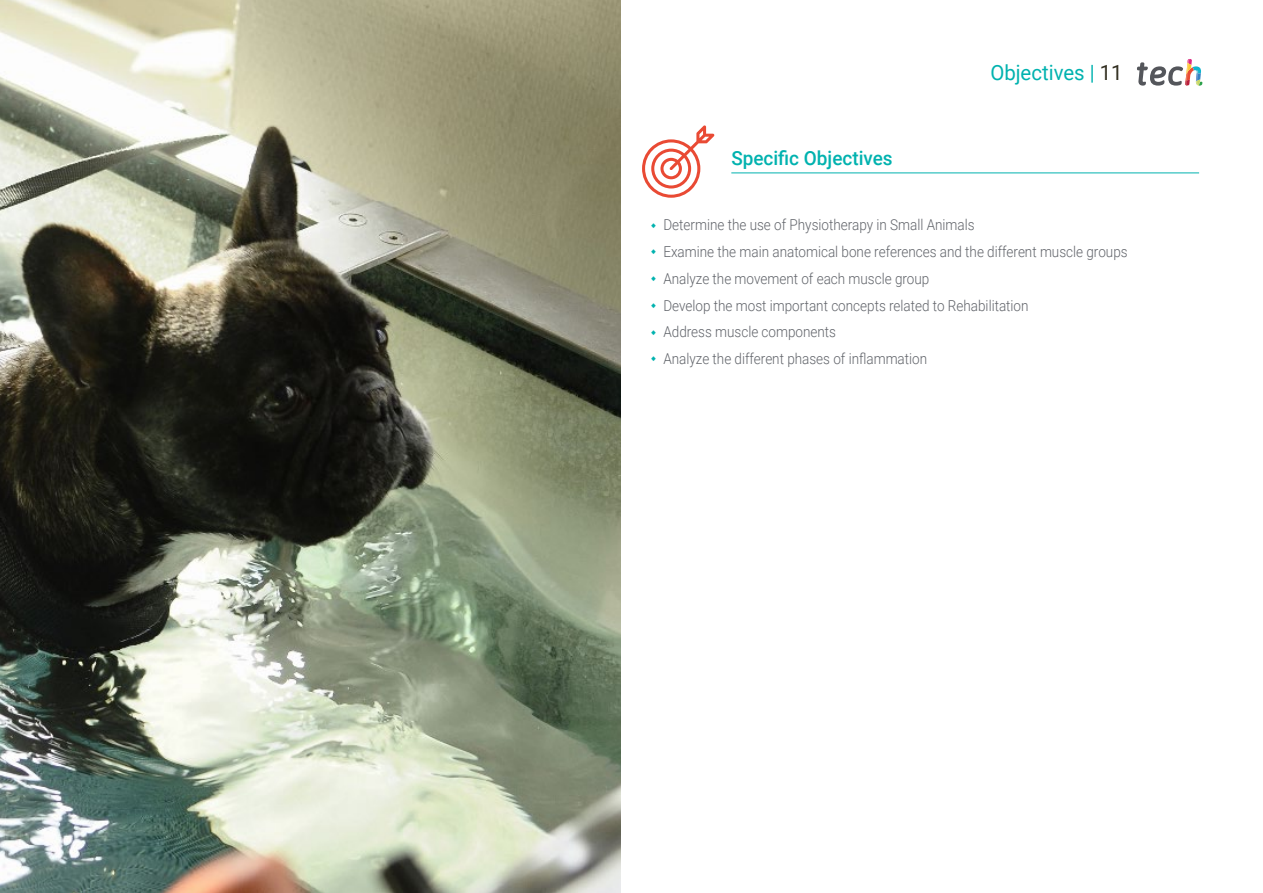
<style>
.page{position:relative;width:1263px;height:893px;background:#fff}
.page>*{position:absolute;margin:0;border:0;box-sizing:border-box;transform-origin:0 0}
.Sección___Pag{font:21px "Roboto";color:#00b2af}
.Subtítulo_Pag{font:500 19.5px "Roboto";color:#00b2af}
.t1{font:300 15px "Roboto";color:#61646a;scale:.9 1}
.s1{color:#312e20}
</style>
<div class="page">
<hr style="left:731px;top:173px;width:468px;height:1px;background:#00b2af">
<svg style="left:642px;top:125px;width:72px;height:73px"></svg>
<svg style="left:1137px;top:59px;width:65px;height:27px"></svg>
<img style="left:0;top:0;width:621px;height:893px">
<p class="Subtítulo_Pag" style="left:731px;top:144px;width:163px">Specific Objectives</p>
<p class="Sección___Pag" style="left:990px;top:57px;width:134px">Objectives | <span class="s1">11</span></p>
<p class="t1" style="left:663px;top:215px;width:347px">Determine the use of Physiotherapy in Small Animals</p>
<p class="t1" style="left:663px;top:241px;width:517px">Examine the main anatomical bone references and the different muscle groups</p>
<p class="t1" style="left:663px;top:268px;width:297px">Analyze the movement of each muscle group</p>
<p class="t1" style="left:663px;top:295px;width:407px">Develop the most important concepts related to Rehabilitation</p>
<p class="t1" style="left:663px;top:322px;width:193px">Address muscle components</p>
<p class="t1" style="left:663px;top:348px;width:295px">Analyze the different phases of inflammation</p>
</div>
